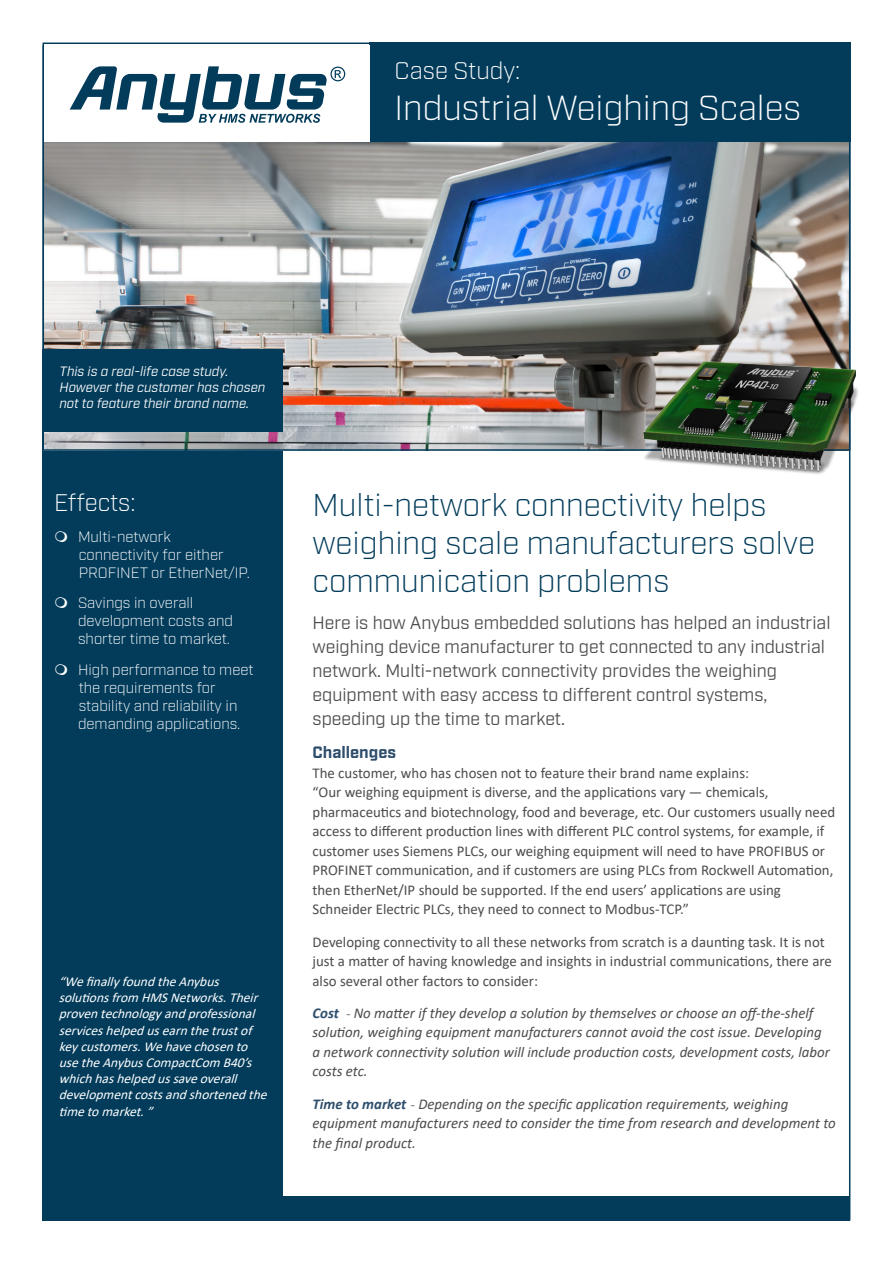
<style>
.page{position:relative;width:893px;height:1263px;background:#fff}
.page>*{position:absolute;margin:0;border:0;box-sizing:border-box;transform-origin:0 0}
.t1{font:300 34.8px "Industry";color:#fff}
.BigBlueTitle{font:300 31.5px/37.8px "Industry";color:#033c5b}
.Blue_Heading{font:300 24px "Industry";color:#fff}
.subhead{font:18px/24px "Industry";color:#4b4c4d}
.subhead-2{font:700 16.5px "Industry";color:#2e4e6c}
.subhead-3{font:15px/19.5px "Calibri";color:#4b4c4d}
.subhead-4{font:italic 15px/19.5px "Calibri";color:#4b4c4d}
.BlueSideBar{font:300 15px/18px "Industry";color:#fff}
.Italics10{font:italic 13.5px/16.2px "Calibri";color:#fff}
.t2{font:italic 13.5px/16.2px "Industry";color:#fff}
.s1{font-weight:700;color:#2e4e6c}
.s2{font-family:"Adobe Song Std";font-weight:300}
</style>
<div class="page">
<div style="left:43px;top:1196px;width:807px;height:24px;background:#033c5b"></div>
<div style="left:43px;top:421px;width:240px;height:776px;background:#033c5b"></div>
<img style="left:46px;top:142px;width:801px;height:306px">
<div style="left:369px;top:43px;width:481px;height:99px;background:#033c5b"></div>
<svg style="left:70px;top:66px;width:275px;height:57px"></svg>
<div style="left:43px;top:349px;width:240px;height:82px;background:#033c5b"></div>
<img style="left:642px;top:362px;width:216px;height:113px">
<p class="Blue_Heading" style="left:395px;top:56px;width:127px">Case Study:</p>
<p class="t1" style="left:395px;top:87px;width:408px">Industrial Weighing Scales</p>
<p class="t2" style="left:60px;top:363px;width:207px">This is a real-life case study.<br>However the customer has chosen not to feature their brand name.</p>
<p class="Blue_Heading" style="left:54px;top:488px;width:83px">Effects:</p>
<p class="BlueSideBar" style="left:78px;top:527px;width:174px">Multi-network connectivity for either<br>PROFINET or EtherNet/IP.</p>
<p class="BlueSideBar" style="left:78px;top:594px;width:156px">Savings in overall development costs and shorter time to market.</p>
<p class="BlueSideBar" style="left:78px;top:661px;width:177px">High performance to meet the requirements for stability and reliability in demanding applications.</p>
<p class="Italics10" style="left:59px;top:973px;width:214px">“WefinallyfoundtheAnybus solutionsfrom HMSNetworks.Their proventechnologyandprofessional serviceshelpedusearnthetrustof keycustomers.Wehavechosento usetheAnybusCompactCom B40’s whichhashelpedussaveoverall developmentcostsandshortenedthe timetomarket.”</p>
<p class="BigBlueTitle" style="left:313px;top:487px;width:504px">Multi-network connectivity helps weighing scale manufacturers solve communication problems，</p>
<p class="subhead" style="left:313px;top:611px;width:520px">Here is how Anybus embedded solutions has helped an industrial weighing device manufacturer to get connected to any industrial network. Multi-network connectivity provides the weighing equipment with easy access to different control systems, speeding up the time to market.</p>
<p class="subhead-2" style="left:313px;top:743px;width:85px">Challenges</p>
<p class="subhead-3" style="left:313px;top:763px;width:524px">The customer, who has chosen not to feature their brand name explains:<br>“Our weighing equipment is diverse, and the applications vary — chemicals, pharmaceutics and biotechnology, food and beverage, etc. Our customers usually need access to different production lines with different PLC control systems, for example, if customer uses Siemens PLCs, our weighing equipment will need to have PROFIBUS or PROFINET communication, and if customers are using PLCs from Rockwell Automation, then EtherNet/IP should be supported. If the end users’ applications are using Schneider Electric PLCs, they need to connect to Modbus-TCP.”</p>
<p class="subhead-3" style="left:313px;top:931px;width:521px">Developing connectivity to all these networks from scratch is a daunting task. It is not just a matter of having knowledge and insights in industrial communications, there are also several other factors to consider:</p>
<p class="subhead-4" style="left:313px;top:1002px;width:519px"><span class="s1">Cost</span> <span class="s2">-</span>No matter if they develop a solution by themselves or choose an off-the-shelf solution, weighing equipment manufacturers cannot avoid the cost issue. Developing a network connectivity solution will include production costs, development costs, labor costs etc.</p>
<p class="subhead-4" style="left:313px;top:1093px;width:525px"><span class="s1">Time to market</span> <span class="s2">-</span>Depending on the specific application requirements, weighing equipment manufacturers need to consider the time from research and development to the final product.</p>
</div>
